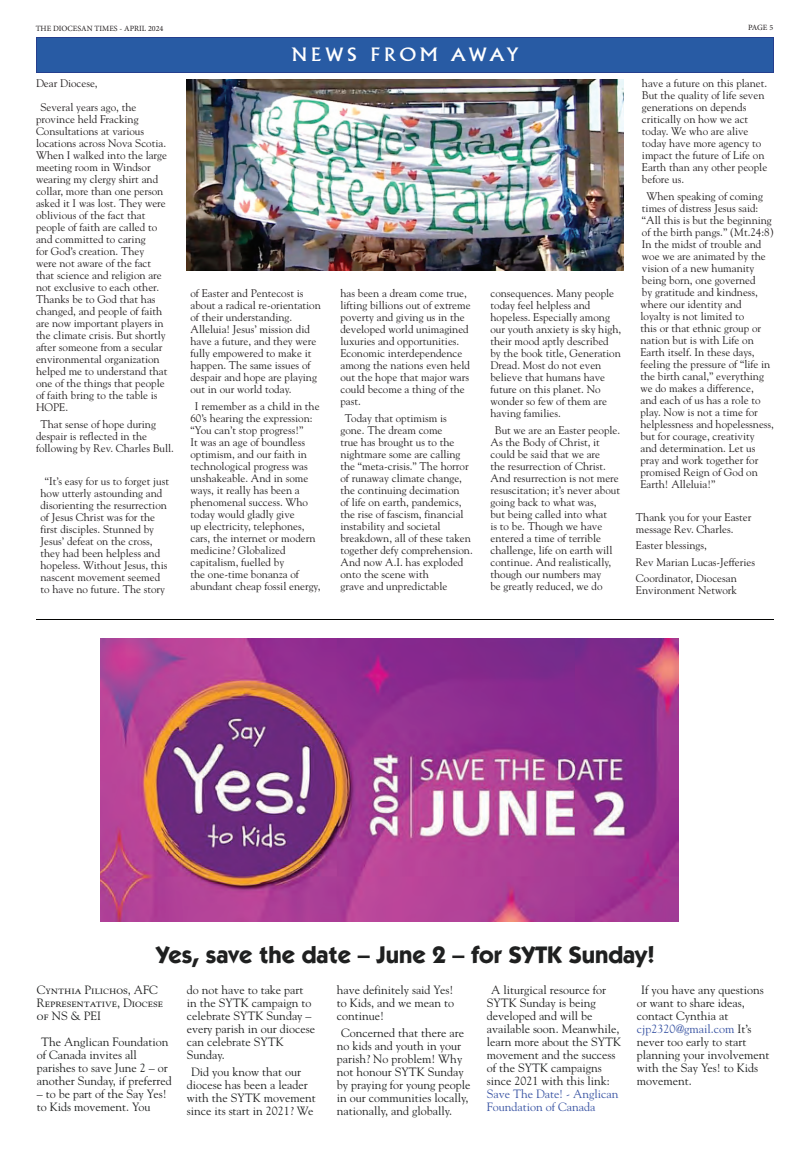
<style>
.page{position:relative;width:810px;height:1152px;background:#fff}
.page>*{position:absolute;margin:0;border:0;box-sizing:border-box;transform-origin:0 0}
.t1{font:700 24px "ITC Kabel Std";color:#1f2020}
.t2{font:18px "Albertus MT Std";letter-spacing:.2em;color:#fff;scale:1.1 1}
.t3{font:12px/13px "Goudy Std";color:#1f2020}
.t4{font:12px/13px "Goudy Std";color:#3853a3}
.t5{font:11px/12px "Goudy Std";color:#231f20}
.t6{font:8px "Minion Pro";color:#231f20}
.s1{color:#3853a3}
</style>
<div class="page">
<div style="left:36px;top:38px;width:738px;height:34px;background:#285ba4"></div>
<div style="left:36px;top:37px;width:738px;height:36px;border:1px solid #253f8e"></div>
<hr style="left:36px;top:619px;width:738px;height:1px;background:#040503">
<img style="left:100px;top:638px;width:578px;height:284px">
<img style="left:186px;top:80px;width:438px;height:191px">
<p class="t6" style="left:36px;top:25px;width:129px">THE DIOCESAN TIMES - APRIL 2024</p>
<p class="t6" style="left:748px;top:25px;width:27px">PAGE 5</p>
<h2 class="t2" style="left:291px;top:46px;width:208px">NEWS FROM AWAY</h2>
<p class="t5" style="left:40px;top:72px;width:97px;line-height:24px;text-indent:-4px">Dear Diocese,<br>Several years ago, the</p>
<p class="t5" style="left:36px;top:114px;width:133px">province held Fracking<br>Consultations at various locations across Nova Scotia.<br>When I walked into the large meeting room in Windsor wearing my clergy shirt and collar, more than one person asked it I was lost. They were oblivious of the fact that people of faith are called to and committed to caring<br>for God’s creation. They were not aware of the fact that science and religion are not exclusive to each other.<br>Thanks be to God that has changed, and people of faith are now important players in the climate crisis. But shortly after someone from a secular environmental organization helped me to understand that one of the things that people of faith bring to the table is<br>HOPE.</p>
<p class="t5" style="left:36px;top:418px;width:139px;text-indent:4px">That sense of hope during despair is reflected in the following by Rev. Charles Bull.</p>
<p class="t5" style="left:40px;top:475px;width:130px;text-indent:4px">“It’s easy for us to forget just how utterly astounding and disorienting the resurrection of Jesus Christ was for the first disciples. Stunned by<br>Jesus’ defeat on the cross, they had been helpless and hopeless. Without Jesus, this nascent movement seemed to have no future. The story</p>
<p class="t5" style="left:190px;top:288px;width:132px">of Easter and Pentecost is about a radical re-orientation of their understanding.<br>Alleluia! Jesus’ mission did have a future, and they were fully empowered to make it happen. The same issues of despair and hope are playing out in our world today.</p>
<p class="t5" style="left:190px;top:400px;width:131px;text-indent:4px">I remember as a child in the<br>60’s hearing the expression: “You can’t stop progress!”<br>It was an age of boundless optimism, and our faith in technological progress was unshakeable. And in some ways, it really has been a phenomenal success. Who today would gladly give<br>up electricity, telephones, cars, the internet or modern medicine? Globalized capitalism, fuelled by<br>the one-time bonanza of abundant cheap fossil energy,</p>
<p class="t5" style="left:340px;top:288px;width:132px">has been a dream come true, lifting billions out of extreme poverty and giving us in the developed world unimagined luxuries and opportunities.<br>Economic interdependence among the nations even held out the hope that major wars could become a thing of the past.</p>
<p class="t5" style="left:340px;top:412px;width:134px;text-indent:4px">Today that optimism is gone. The dream come<br>true has brought us to the nightmare some are calling the “meta-crisis.” The horror of runaway climate change, the continuing decimation<br>of life on earth, pandemics, the rise of fascism, financial instability and societal breakdown, all of these taken together defy comprehension.<br>And now A.I. has exploded onto the scene with<br>grave and unpredictable</p>
<p class="t5" style="left:490px;top:288px;width:132px">consequences. Many people today feel helpless and hopeless. Especially among our youth anxiety is sky high, their mood aptly described by the book title, Generation<br>Dread. Most do not even believe that humans have future on this planet. No wonder so few of them are having families.</p>
<p class="t5" style="left:490px;top:424px;width:131px;text-indent:4px">But we are an Easter people.<br>As the Body of Christ, it could be said that we are<br>the resurrection of Christ.<br>And resurrection is not mere resuscitation; it’s never about going back to what was,<br>but being called into what<br>is to be. Though we have entered a time of terrible challenge, life on earth will continue. And realistically, though our numbers may<br>be greatly reduced, we do</p>
<p class="t5" style="left:642px;top:78px;width:127px">have a future on this planet.<br>But the quality of life seven generations on depends critically on how we act today. We who are alive today have more agency to impact the future of Life on<br>Earth than any other people before us.</p>
<p class="t5" style="left:640px;top:191px;width:135px;text-indent:6px">When speaking of coming times of distress Jesus said: “All this is but the beginning of the birth pangs.” (Mt.24:8)<br>In the midst of trouble and woe we are animated by the vision of a new humanity being born, one governed<br>by gratitude and kindness, where our identity and loyalty is not limited to<br>this or that ethnic group or nation but is with Life on<br>Earth itself. In these days, feeling the pressure of “life in the birth canal,” everything we do makes a difference,<br>and each of us has a role to play. Now is not a time for helplessness and hopelessness, but for courage, creativity<br>and determination. Let us pray and work together for promised Reign of God on<br>Earth! Alleluia!”</p>
<p class="t5" style="left:636px;top:512px;width:117px">Thank you for your Easter message Rev. Charles.</p>
<p class="t5" style="left:636px;top:538px;width:121px;line-height:16.5px">Easter blessings,<br>Rev Marian Lucas-Jefferies<br>Coordinator, Diocesan</p>
<p class="t5" style="left:636px;top:585px;width:103px">Environment Network</p>
<h1 class="t1" style="left:156px;top:946px;width:501px">Yes, save the date – June 2 – for SYTK Sunday!</h1>
<p class="t3" style="left:37px;top:984px;width:128px">Cynthia Pilichos, AFC<br>Representative, Diocese of NS &amp; PEI</p>
<p class="t3" style="left:37px;top:1036px;width:137px;text-indent:4px">The Anglican Foundation of Canada invites all parishes to save June 2 – or another Sunday, if preferred</p>
<p class="t3" style="left:37px;top:1088px;width:132px">– to be part of the Say Yes! to Kids movement. You</p>
<p class="t3" style="left:187px;top:984px;width:130px">do not have to take part in the SYTK campaign to celebrate SYTK Sunday – every parish in our diocese can celebrate SYTK<br>Sunday.</p>
<p class="t3" style="left:187px;top:1066px;width:131px;text-indent:4px">Did you know that our diocese has been a leader with the SYTK movement since its start in 2021? We</p>
<p class="t3" style="left:337px;top:984px;width:119px;text-align:justify">have definitely said Yes! to Kids, and we mean to continue!</p>
<p class="t3" style="left:337px;top:1027px;width:135px;text-indent:4px">Concerned that there are no kids and youth in your parish? No problem! Why not honour SYTK Sunday by praying for young people in our communities locally, nationally, and globally.</p>
<p class="t3" style="left:487px;top:984px;width:136px;text-indent:4px">A liturgical resource for<br>SYTK Sunday is being developed and will be available soon. Meanwhile, learn more about the SYTK movement and the success of the SYTK campaigns since 2021 with this link:</p>
<p class="t4" style="left:487px;top:1088px;width:133px">Save The Date! - Anglican<br>Foundation of Canada</p>
<p class="t3" style="left:637px;top:984px;width:134px;text-indent:4px">If you have any questions or want to share ideas, contact Cynthia at <span class="s1">cjp2320@gmail.com</span> It’s never too early to start planning your involvement with the Say Yes! to Kids movement.</p>
</div>
